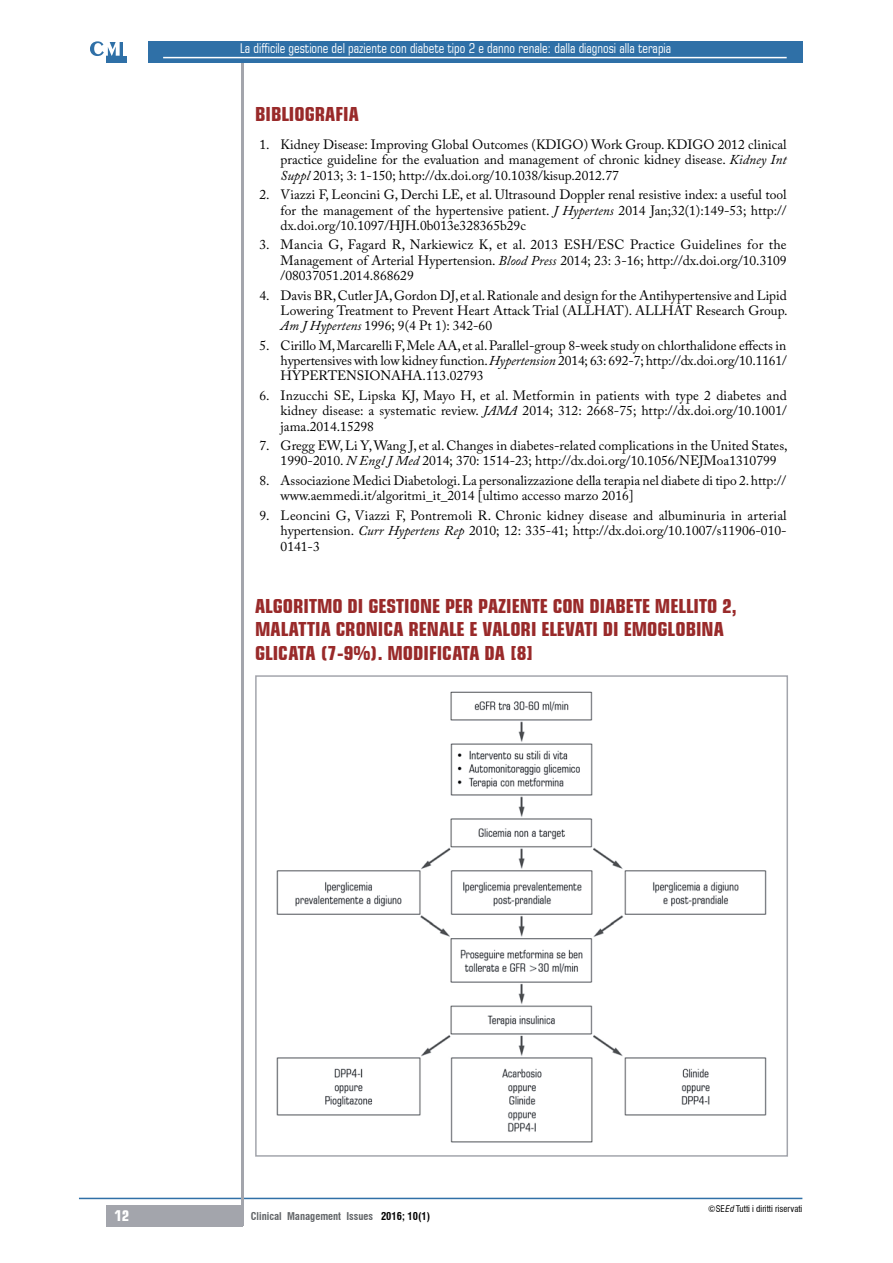
<style>
.page{position:relative;width:893px;height:1263px;background:#fff}
.page>*{position:absolute;margin:0;border:0;box-sizing:border-box;transform-origin:0 0}
.t1{font:700 condensed 19.5px/23.4px "Square 721 BT";color:#992a2a}
.t2{font:700 condensed 15px "Square 721 BT";color:#fff}
.t3{font:13.5px/15.3px "Adobe Caslon Pro";color:#000;text-align:justify}
.t4{font:condensed 13.5px "Square 721 BT";color:#fff}
.t5{font:700 condensed 10.5px "Swiss 721 BT";color:#626568}
.t6{font:condensed 9px "Swiss 721 BT";color:#000}
.s1{font-style:italic}
.s2{color:#000}
</style>
<div class="page">
<hr style="left:79px;top:1198px;width:723px;height:1px;background:#2f70a7">
<hr style="left:241px;top:48px;width:3px;height:1178px;background:#a3a5ac">
<div style="left:106px;top:42px;width:21px;height:21px;background:#2f70a7"></div>
<svg style="left:90px;top:41px;width:30px;height:15px"></svg>
<hr style="left:123px;top:42px;width:4px;height:14px;background:#fff">
<div style="left:148px;top:41px;width:654px;height:22px;background:#2f70a7"></div>
<hr style="left:163px;top:57px;width:624px;height:1px;background:#fff">
<div style="left:106px;top:1205px;width:136px;height:21px;background:#a3a5ac"></div>
<img style="left:276px;top:691px;width:491px;height:452px">
<div style="left:255px;top:675px;width:533px;height:482px;border:2px solid #a3a5ac"></div>
<p class="t4" style="left:240px;top:40px;width:432px">La difficile gestione del paziente con diabete tipo 2 e danno renale: dalla diagnosi alla terapia</p>
<h1 class="t1" style="left:255px;top:102px;width:80px">BIBLIOGRAFIA</h1>
<p class="t3" style="left:281px;top:137px;width:508px;text-indent:-21px">1. Kidney Disease: Improving Global Outcomes (KDIGO) Work Group. KDIGO 2012 clinical practice guideline for the evaluation and management of chronic kidney disease. <span class="s1">Kidney Int Suppl</span> 2013; 3: 1-150; http://dx.doi.org/10.1038/kisup.2012.77</p>
<p class="t3" style="left:281px;top:187px;width:508px;text-indent:-21px">2. Viazzi F, Leoncini G, Derchi LE, et al. Ultrasound Doppler renal resistive index: a useful tool for the management of the hypertensive patient. <span class="s1">J Hypertens</span> 2014 Jan;32(1):149-53; http:// dx.doi.org/10.1097/HJH.0b013e328365b29c</p>
<p class="t3" style="left:281px;top:237px;width:507px;text-indent:-21px">3. Mancia G, Fagard R, Narkiewicz K, et al. 2013 ESH/ESC Practice Guidelines for the Management of Arterial Hypertension. <span class="s1">Blood Press</span> 2014; 23: 3-16; http://dx.doi.org/10.3109 /08037051.2014.868629</p>
<p class="t3" style="left:281px;top:287px;width:508px;text-indent:-21px">4. Davis BR, Cutler JA, Gordon DJ, et al. Rationale and design for the Antihypertensive and Lipid Lowering Treatment to Prevent Heart Attack Trial (ALLHAT). ALLHAT Research Group.<br><span class="s1">Am J Hypertens</span> 1996; 9(4 Pt 1): 342-60</p>
<p class="t3" style="left:281px;top:337px;width:508px;text-indent:-21px">5. Cirillo M, Marcarelli F, Mele AA, et al. Parallel-group 8-week study on chlorthalidone effects in hypertensives with low kidney function. <span class="s1">Hypertension</span> 2014; 63: 692-7; http://dx.doi.org/10.1161/ HYPERTENSIONAHA.113.02793</p>
<p class="t3" style="left:281px;top:388px;width:508px;text-indent:-21px">6. Inzucchi SE, Lipska KJ, Mayo H, et al. Metformin in patients with type 2 diabetes and kidney disease: a systematic review. <span class="s1">JAMA</span> 2014; 312: 2668-75; http://dx.doi.org/10.1001/ jama.2014.15298</p>
<p class="t3" style="left:281px;top:438px;width:508px;text-indent:-21px">7. Gregg EW, Li Y, Wang J, et al. Changes in diabetes-related complications in the United States,<br>1990-2010. <span class="s1">N Engl J Med</span> 2014; 370: 1514-23; http://dx.doi.org/10.1056/NEJMoa1310799</p>
<p class="t3" style="left:281px;top:473px;width:507px;text-indent:-21px">8. Associazione Medici Diabetologi. La personalizzazione della terapia nel diabete di tipo 2. http:// www.aemmedi.it/algoritmi_it_2014 [ultimo accesso marzo 2016]</p>
<p class="t3" style="left:281px;top:507px;width:508px;line-height:15.8px;text-indent:-21px">9. Leoncini G, Viazzi F, Pontremoli R. Chronic kidney disease and albuminuria in arterial hypertension. <span class="s1">Curr Hypertens Rep</span> 2010; 12: 335-41; http://dx.doi.org/10.1007/s11906-010- 0141-3</p>
<h1 class="t1" style="left:255px;top:594px;width:483px">ALGORITMO DI GESTIONE PER PAZIENTE CON DIABETE MELLITO 2,<br>MALA</h1>
<h1 class="t1" style="left:299px;top:618px;width:425px">TTIA CRONICA RENALE E VALORI ELEVATI DI EMOGLOBINA</h1>
<h1 class="t1" style="left:255px;top:641px;width:20px">GLICA</h1>
<h1 class="t1" style="left:298px;top:641px;width:135px">TA (7-9%). MODIFICA</h1>
<h1 class="t1" style="left:462px;top:641px;width:73px">TA DA [8]</h1>
<p class="t2" style="left:114px;top:1207px;width:16px">12</p>
<p class="t5" style="left:251px;top:1209px;width:181px">Clinical Management Issues <span class="s2">2016; 10(1)</span></p>
<p class="t6" style="left:708px;top:1203px;width:96px">©SE<span class="s1">Ed</span> Tutti i diritti riservati</p>
</div>
